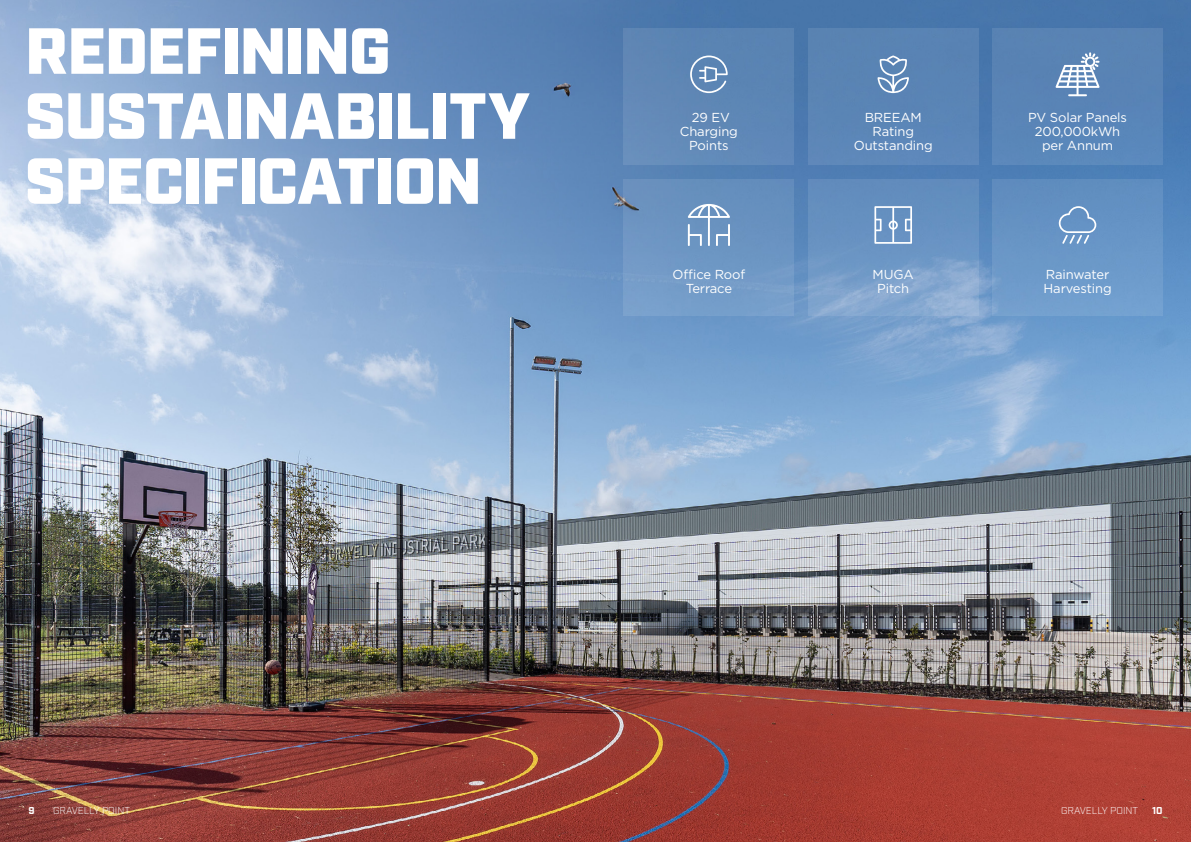
<style>
.page{position:relative;width:1191px;height:842px;background:#fff}
.page>*{position:absolute;margin:0;border:0;box-sizing:border-box;transform-origin:0 0}
.t1{font:900 65px/65px "Industry W00";letter-spacing:-.015em;color:#fff}
.t2{font:13px/14px "Gotham";letter-spacing:-.01em;color:#fff;text-align:center}
.t3{font:300 10px "Industry W00";color:#fff}
.t4{font:700 10px "Industry W00";color:#fff}
</style>
<div class="page">
<img style="left:0;top:0;width:1191px;height:842px">
<div style="left:624px;top:179px;width:170px;height:136px;background:#6d96c3"></div>
<svg style="left:808px;top:179px;width:170px;height:136px;background:#7299c6"></svg>
<div style="left:624px;top:28px;width:170px;height:137px;background:#5e87b5"></div>
<div style="left:992px;top:28px;width:170px;height:137px;background:#5984b6"></div>
<div style="left:992px;top:179px;width:170px;height:136px;background:#6997c7"></div>
<div style="left:808px;top:28px;width:170px;height:137px;background:#5a84b5"></div>
<svg style="left:688px;top:204px;width:42px;height:42px"></svg>
<svg style="left:1055px;top:52px;width:44px;height:44px"></svg>
<svg style="left:1058px;top:206px;width:38px;height:38px"></svg>
<svg style="left:874px;top:206px;width:38px;height:38px"></svg>
<svg style="left:690px;top:56px;width:37px;height:37px"></svg>
<svg style="left:877px;top:56px;width:32px;height:37px"></svg>
<h1 class="t1" style="left:25px;top:23px;width:506px">REDEFINING<br>SUSTAINABILITY<br>SPECIFICATION</h1>
<p class="t2" style="left:680px;top:110px;width:59px">29 EV<br>Charging<br>Points</p>
<p class="t2" style="left:854px;top:110px;width:80px">BREEAM<br>Rating<br>Outstanding</p>
<p class="t2" style="left:1028px;top:110px;width:100px">PV Solar Panels<br>200,000kWh per Annum</p>
<p class="t2" style="left:672px;top:267px;width:74px">Office Roof<br>Terrace</p>
<p class="t2" style="left:872px;top:267px;width:43px">MUGA<br>Pitch</p>
<p class="t2" style="left:1043px;top:267px;width:70px;text-align:left">Rainwater<br>Harvesting</p>
<p class="t4" style="left:28px;top:804px;width:8px">9</p>
<p class="t3" style="left:53px;top:804px;width:79px">GRAVELLY POINT</p>
<p class="t3" style="left:1061px;top:804px;width:79px">GRAVELLY POINT</p>
<p class="t4" style="left:1152px;top:804px;width:12px">10</p>
</div>
